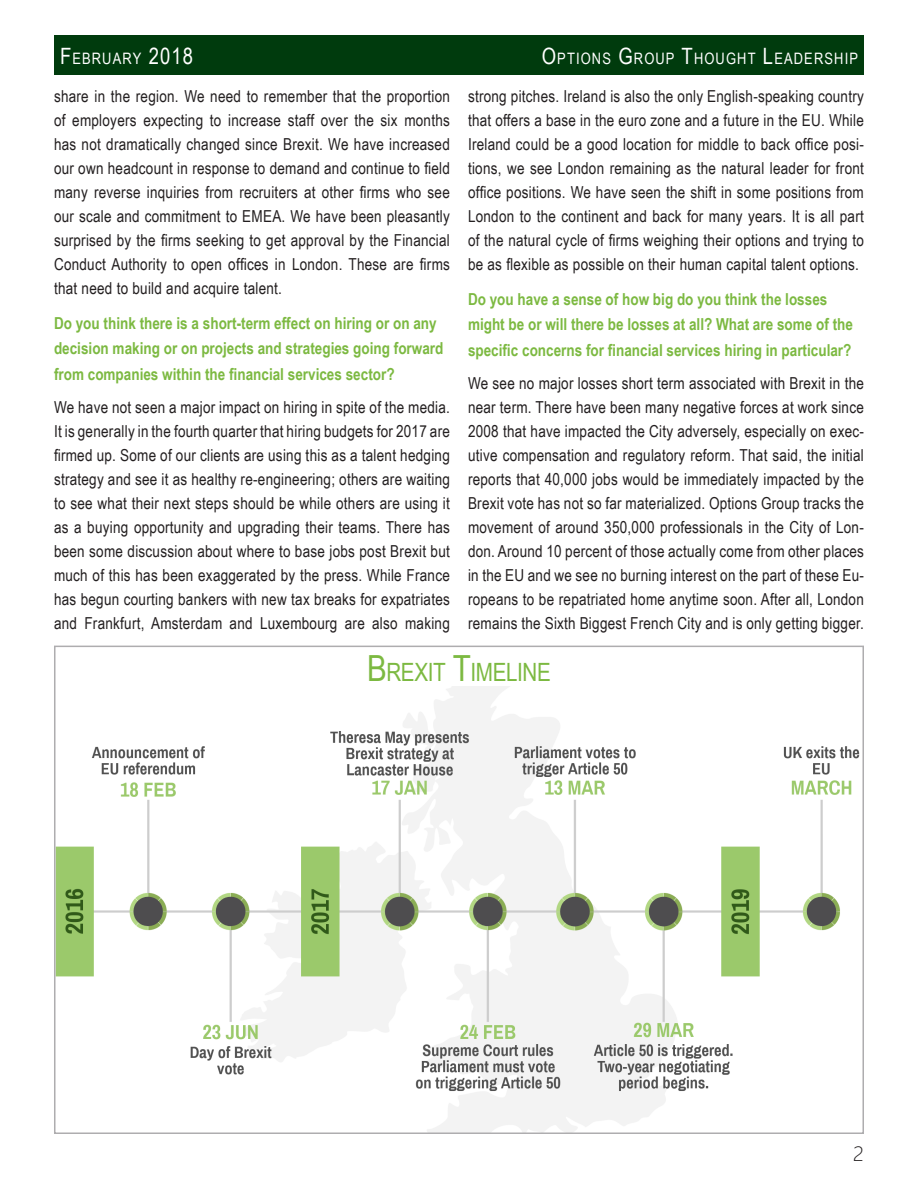
<style>
.page{position:relative;width:918px;height:1188px;background:#fff}
.page>*{position:absolute;margin:0;border:0;box-sizing:border-box;transform-origin:0 0}
.Image_Titles{font:25.2px "Arial Narrow";letter-spacing:-.015em;color:#7cb941}
.t1{font:300 21px "Segoe UI";color:#231f20}
.Story_Paragraph{font:16.5px/24px "Arial Narrow";letter-spacing:.015em;color:#231f20;text-align:justify}
.Story_H1{font:700 16.5px/25.5px "Arial Narrow";color:#7cb941}
.t2{font:15.75px "Arial Narrow";letter-spacing:.07em;color:#fff}
.s1{font-size:22.5px}
.s2{font-size:36px}
</style>
<div class="page">
<div style="left:54px;top:36px;width:405px;height:39px;background:#003b0d"></div>
<div style="left:459px;top:36px;width:405px;height:39px;background:#003b0d"></div>
<img style="left:57px;top:686px;width:803px;height:445px">
<p class="t2" style="left:60px;top:47px;width:135px"><span class="s1">F</span>EBRUARY <span class="s1">2018</span></p>
<p class="t2" style="left:542px;top:47px;width:318px"><span class="s1">O</span>PTIONS <span class="s1">G</span>ROUP <span class="s1">T</span>HOUGHT <span class="s1">L</span>EADERSHIP</p>
<p class="Story_Paragraph" style="left:54px;top:84px;width:398px">share in the region. We need to remember that the proportion of employers expecting to increase staff over the six months has not dramatically changed since Brexit. We have increased our own headcount in response to demand and continue to field many reverse inquiries from recruiters at other firms who see our scale and commitment to EMEA. We have been pleasantly surprised by the firms seeking to get approval by the Financial Conduct Authority to open offices in London. These are firms that need to build and acquire talent.</p>
<p class="Story_H1" style="left:54px;top:309px;width:391px">Do you think there is a short-term effect on hiring or on any decision making or on projects and strategies going forward from companies within the financial services sector?</p>
<p class="Story_Paragraph" style="left:54px;top:394px;width:398px">We have not seen a major impact on hiring in spite of the media.<br>It is generally in the fourth quarter that hiring budgets for 2017 are firmed up. Some of our clients are using this as a talent hedging strategy and see it as healthy re-engineering; others are waiting to see what their next steps should be while others are using it as a buying opportunity and upgrading their teams. There has been some discussion about where to base jobs post Brexit but much of this has been exaggerated by the press. While France has begun courting bankers with new tax breaks for expatriates and Frankfurt, Amsterdam and Luxembourg are also making</p>
<p class="Story_Paragraph" style="left:468px;top:84px;width:398px">strong pitches. Ireland is also the only English-speaking country that offers a base in the euro zone and a future in the EU. While Ireland could be a good location for middle to back office posi&shy;tions, we see London remaining as the natural leader for front office positions. We have seen the shift in some positions from London to the continent and back for many years. It is all part of the natural cycle of firms weighing their options and trying to be as flexible as possible on their human capital talent options.</p>
<p class="Story_H1" style="left:468px;top:285px;width:386px">Do you have a sense of how big do you think the losses might be or will there be losses at all? What are some of the specific concerns for financial services hiring in particular?</p>
<p class="Story_Paragraph" style="left:468px;top:370px;width:398px">We see no major losses short term associated with Brexit in the near term. There have been many negative forces at work since 2008 that have impacted the City adversely, especially on exec&shy;utive compensation and regulatory reform. That said, the initial reports that 40,000 jobs would be immediately impacted by the Brexit vote has not so far materialized. Options Group tracks the movement of around 350,000 professionals in the City of Lon&shy;don. Around 10 percent of those actually come from other places in the EU and we see no burning interest on the part of these Eu&shy;ropeans to be repatriated home anytime soon. After all, London remains the Sixth Biggest French City and is only getting bigger.</p>
<p class="Image_Titles" style="left:367px;top:653px;width:185px"><span class="s2">B</span>REXIT <span class="s2">T</span>IMELINE</p>
<p class="t1" style="left:853px;top:1137px;width:12px">2</p>
</div>
